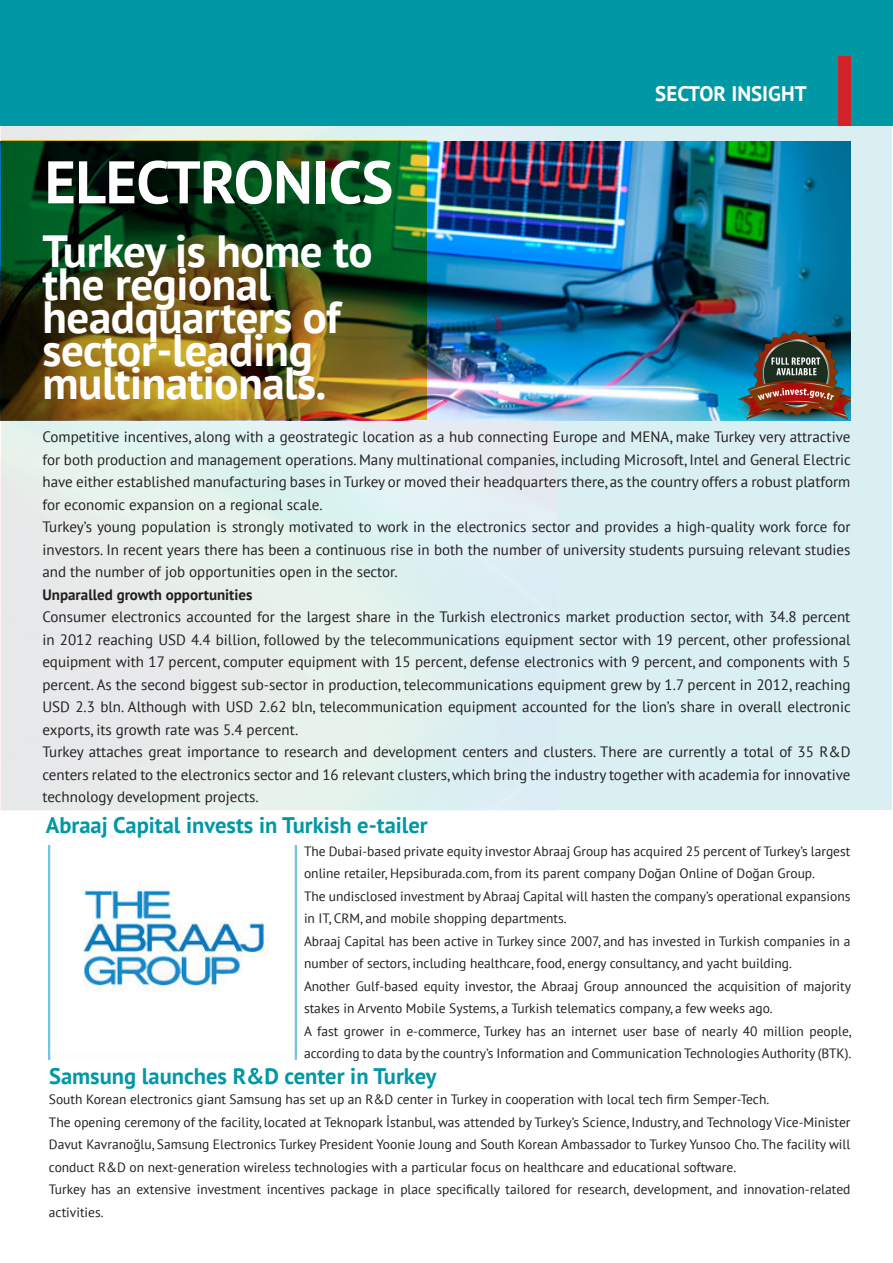
<style>
.page{position:relative;width:893px;height:1263px;background:#fff}
.page>*{position:absolute;margin:0;border:0;box-sizing:border-box;transform-origin:0 0}
.quote{font:700 60px "PT Sans";letter-spacing:-.01em;color:#fff}
.quote-2{font:700 45px "PT Sans";letter-spacing:-.01em;color:#fff}
.text_space{font:700 22.5px "PT Sans";color:#0098a5}
.up_note{font:700 21px "PT Sans";color:#fff}
.t1{font:15px/22.5px "PT Sans";color:#231f20;text-align:justify}
.t2{font:700 15px "PT Sans";color:#231f20}
.t3{font:13.5px/22.5px "PT Sans";color:#231f20}
</style>
<div class="page">
<div style="left:1px;top:125px;width:890px;height:685px;background:#d9eff1"></div>
<img style="left:1px;top:125px;width:556px;height:685px">
<div style="left:0;top:0;width:893px;height:125px;background:#0098a5"></div>
<img style="left:49px;top:845px;width:248px;height:214px">
<div style="left:838px;top:56px;width:12px;height:69px;background:#d1232a"></div>
<img style="left:0;top:141px;width:850px;height:279px">
<img style="left:736px;top:331px;width:114px;height:89px">
<img style="left:2px;top:141px;width:425px;height:279px">
<p class="quote" style="left:45px;top:142px;width:350px">ELECTRONICS</p>
<p class="quote-2" style="left:43px;top:221px;width:331px">Turkey is home to</p>
<p class="quote-2" style="left:43px;top:254px;width:230px">the regional</p>
<p class="quote-2" style="left:43px;top:287px;width:300px">headquarters of</p>
<p class="quote-2" style="left:43px;top:320px;width:272px">sector-leading</p>
<p class="quote-2" style="left:43px;top:353px;width:286px">multinationals.</p>
<p class="up_note" style="left:655px;top:79px;width:153px">SECTOR INSIGHT</p>
<p class="t1" style="left:43px;top:425px;width:810px">Competitive incentives, along with a geostrategic location as a hub connecting Europe and MENA, make Turkey very attractive for both production and management operations. Many multinational companies, including Microsoft, Intel and General Electric have either established manufacturing bases in Turkey or moved their headquarters there, as the country offers a robust platform for economic expansion on a regional scale.</p>
<p class="t1" style="left:43px;top:515px;width:809px">Turkey’s young population is strongly motivated to work in the electronics sector and provides a high-quality work force for investors. In recent years there has been a continuous rise in both the number of university students pursuing relevant studies and the number of job opportunities open in the sector.</p>
<p class="t2" style="left:43px;top:584px;width:211px">Unparalled growth opportunities</p>
<p class="t1" style="left:43px;top:605px;width:810px">Consumer electronics accounted for the largest share in the Turkish electronics market production sector, with 34.8 percent in 2012 reaching USD 4.4 billion, followed by the telecommunications equipment sector with 19 percent, other professional equipment with 17 percent, computer equipment with 15 percent, defense electronics with 9 percent, and components with 5 percent. As the second biggest sub-sector in production, telecommunications equipment grew by 1.7 percent in 2012, reaching USD 2.3 bln. Although with USD 2.62 bln, telecommunication equipment accounted for the lion’s share in overall electronic exports, its growth rate was 5.4 percent.</p>
<p class="t1" style="left:43px;top:740px;width:809px">Turkey attaches great importance to research and development centers and clusters. There are currently a total of 35 R&amp;D centers related to the electronics sector and 16 relevant clusters, which bring the industry together with academia for innovative technology development projects.</p>
<p class="text_space" style="left:46px;top:810px;width:383px">Abraaj Capital invests in Turkish e-tailer</p>
<p class="t3" style="left:304px;top:839px;width:548px">The Dubai-based private equity investor Abraaj Group has acquired 25 percent of Turkey’s largest online retailer, Hepsiburada.com, from its parent company Doğan Online of Doğan Group.</p>
<p class="t3" style="left:304px;top:884px;width:548px">The undisclosed investment by Abraaj Capital will hasten the company’s operational expansions in IT, CRM, and mobile shopping departments.</p>
<p class="t3" style="left:304px;top:929px;width:548px">Abraaj Capital has been active in Turkey since 2007, and has invested in Turkish companies in a number of sectors, including healthcare, food, energy consultancy, and yacht building.</p>
<p class="t3" style="left:304px;top:974px;width:548px">Another Gulf-based equity investor, the Abraaj Group announced the acquisition of majority stakes in Arvento Mobile Systems, a Turkish telematics company, a few weeks ago.</p>
<p class="t3" style="left:304px;top:1019px;width:549px">A fast grower in e-commerce, Turkey has an internet user base of nearly 40 million people, according to data by the country’s Information and Communication Technologies Authority (BTK).</p>
<p class="t3" style="left:49px;top:1088px;width:722px">South Korean electronics giant Samsung has set up an R&amp;D center in Turkey in cooperation with local tech firm Semper-Tech.</p>
<p class="t3" style="left:49px;top:1110px;width:803px;text-align:justify">The opening ceremony of the facility, located at Teknopark İstanbul, was attended by Turkey’s Science, Industry, and Technology Vice-Minister Davut Kavranoğlu, Samsung Electronics Turkey President Yoonie Joung and South Korean Ambassador to Turkey Yunsoo Cho. The facility will conduct R&amp;D on next-generation wireless technologies with a particular focus on healthcare and educational software.</p>
<p class="t3" style="left:49px;top:1178px;width:803px">Turkey has an extensive investment incentives package in place specifically tailored for research, development, and innovation-related activities.</p>
<p class="text_space" style="left:49px;top:1061px;width:389px">Samsung launches R&amp;D center in Turkey</p>
</div>
